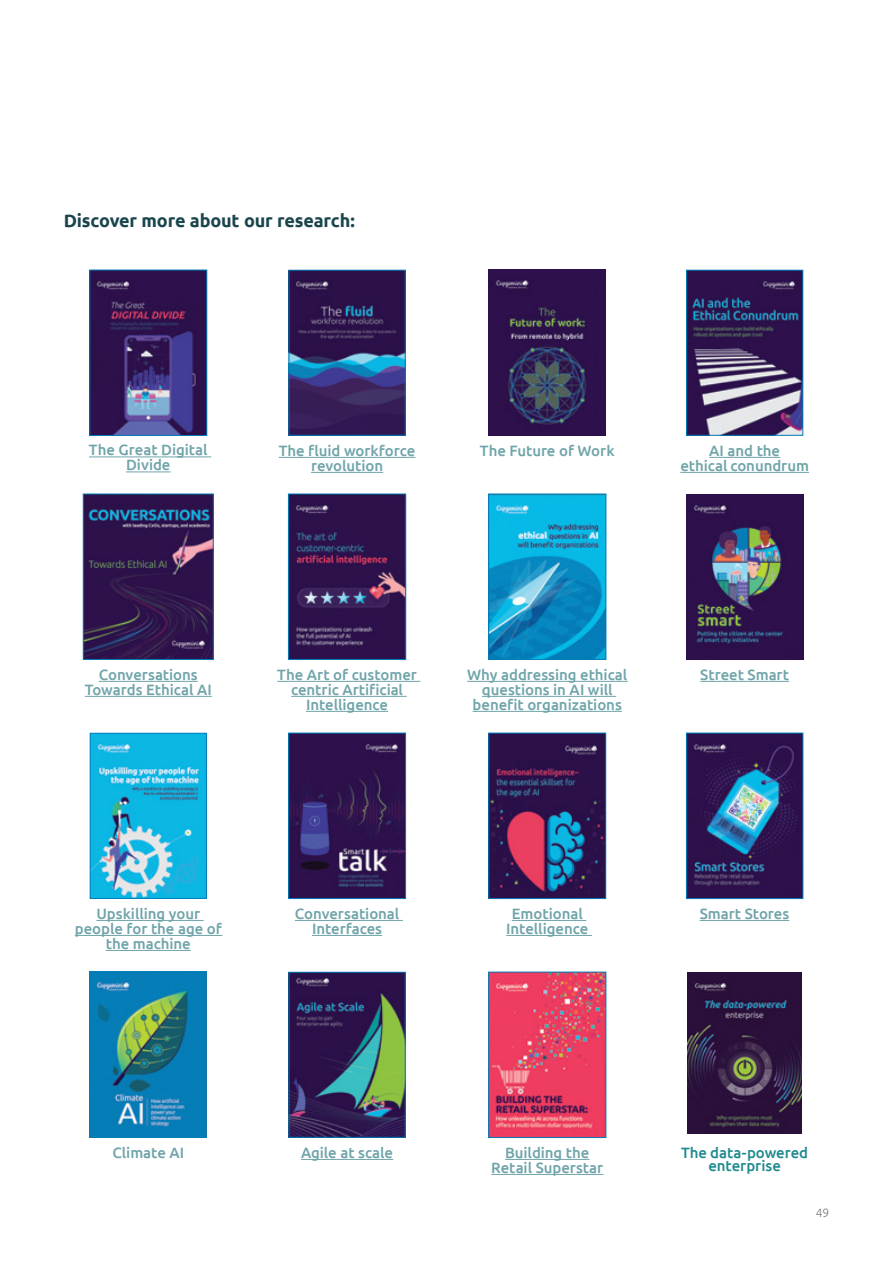
<style>
.page{position:relative;width:893px;height:1263px;background:#fff}
.page>*{position:absolute;margin:0;border:0;box-sizing:border-box;transform-origin:0 0}
.t1{font:700 18px "Ubuntu";letter-spacing:-.01em;color:#1a454d}
.t2{font:500 15px/15px "Ubuntu";letter-spacing:-.005em;color:#6fa4a9;text-align:center}
.t3{font:500 15px/13.5px "Ubuntu";letter-spacing:-.005em;color:#208a8f;text-align:center}
.t4{font:300 12px "Ubuntu";color:#77787b}
</style>
<div class="page">
<img style="left:90px;top:972px;width:117px;height:166px">
<img style="left:688px;top:972px;width:114px;height:161px">
<img style="left:489px;top:270px;width:117px;height:166px">
<img style="left:92px;top:272px;width:113px;height:162px">
<div style="left:90px;top:270px;width:117px;height:166px;border:1px solid #007db7"></div>
<hr style="left:89px;top:457px;width:122px;height:1px;background:#6fa4a9">
<hr style="left:126px;top:472px;width:45px;height:1px;background:#6fa4a9">
<hr style="left:279px;top:457px;width:136px;height:1px;background:#6fa4a9">
<hr style="left:311px;top:472px;width:72px;height:1px;background:#6fa4a9">
<img style="left:291px;top:272px;width:113px;height:162px">
<div style="left:289px;top:270px;width:117px;height:166px;border:1px solid #007db7"></div>
<hr style="left:709px;top:457px;width:71px;height:1px;background:#6fa4a9">
<hr style="left:680px;top:472px;width:129px;height:1px;background:#6fa4a9">
<img style="left:688px;top:272px;width:113px;height:162px">
<div style="left:686px;top:270px;width:117px;height:166px;border:1px solid #007db7"></div>
<img style="left:85px;top:496px;width:126px;height:162px">
<div style="left:83px;top:494px;width:130px;height:166px;border:1px solid #007db7"></div>
<hr style="left:99px;top:681px;width:99px;height:1px;background:#6fa4a9">
<hr style="left:85px;top:696px;width:127px;height:1px;background:#6fa4a9">
<img style="left:290px;top:496px;width:114px;height:162px">
<div style="left:288px;top:494px;width:118px;height:166px;border:1px solid #007db7"></div>
<hr style="left:277px;top:681px;width:143px;height:1px;background:#6fa4a9">
<hr style="left:291px;top:696px;width:116px;height:1px;background:#6fa4a9">
<hr style="left:306px;top:711px;width:82px;height:1px;background:#6fa4a9">
<img style="left:490px;top:496px;width:114px;height:162px">
<div style="left:488px;top:494px;width:118px;height:166px;border:1px solid #007db7"></div>
<hr style="left:467px;top:681px;width:161px;height:1px;background:#6fa4a9">
<hr style="left:482px;top:696px;width:134px;height:1px;background:#6fa4a9">
<hr style="left:473px;top:711px;width:149px;height:1px;background:#6fa4a9">
<hr style="left:700px;top:681px;width:89px;height:1px;background:#6fa4a9">
<img style="left:686px;top:494px;width:117px;height:165px">
<hr style="left:96px;top:920px;width:108px;height:1px;background:#6fa4a9">
<hr style="left:75px;top:935px;width:147px;height:1px;background:#6fa4a9">
<hr style="left:106px;top:950px;width:85px;height:1px;background:#6fa4a9">
<img style="left:92px;top:735px;width:113px;height:162px">
<div style="left:90px;top:733px;width:117px;height:166px;border:1px solid #007db7"></div>
<img style="left:290px;top:735px;width:114px;height:162px">
<div style="left:288px;top:733px;width:118px;height:166px;border:1px solid #007db7"></div>
<hr style="left:295px;top:920px;width:108px;height:1px;background:#6fa4a9">
<hr style="left:312px;top:935px;width:70px;height:1px;background:#6fa4a9">
<img style="left:491px;top:735px;width:113px;height:162px">
<div style="left:489px;top:733px;width:117px;height:166px;border:1px solid #007db7"></div>
<hr style="left:512px;top:920px;width:74px;height:1px;background:#6fa4a9">
<hr style="left:506px;top:935px;width:86px;height:1px;background:#6fa4a9">
<hr style="left:700px;top:920px;width:89px;height:1px;background:#6fa4a9">
<img style="left:688px;top:735px;width:113px;height:162px">
<div style="left:686px;top:733px;width:117px;height:166px;border:1px solid #007db7"></div>
<hr style="left:301px;top:1159px;width:92px;height:1px;background:#6fa4a9">
<img style="left:291px;top:974px;width:113px;height:162px">
<div style="left:289px;top:972px;width:117px;height:166px;border:1px solid #007db7"></div>
<img style="left:490px;top:974px;width:114px;height:162px">
<div style="left:488px;top:972px;width:118px;height:166px;border:1px solid #007db7"></div>
<hr style="left:505px;top:1159px;width:84px;height:1px;background:#6fa4a9">
<hr style="left:491px;top:1174px;width:112px;height:1px;background:#6fa4a9">
<p class="t1" style="left:64px;top:209px;width:293px">Discover more about our research:</p>
<p class="t2" style="left:89px;top:442px;width:120px">The Great Digital<br>Divide</p>
<p class="t2" style="left:279px;top:442px;width:138px">The fluid workforce revolution</p>
<p class="t2" style="left:680px;top:442px;width:130px">AI and the<br>ethical conundrum</p>
<p class="t2" style="left:480px;top:442px;width:136px">The Future of Work</p>
<p class="t2" style="left:85px;top:666px;width:129px">Conversations<br>Towards Ethical AI</p>
<p class="t2" style="left:277px;top:666px;width:141px">The Art of customer centric Artificial<br>Intelligence</p>
<p class="t2" style="left:467px;top:666px;width:162px">Why addressing ethical questions in AI will benefit organizations</p>
<p class="t2" style="left:700px;top:666px;width:90px">Street Smart</p>
<p class="t2" style="left:75px;top:905px;width:149px">Upskilling your people for the age of the machine</p>
<p class="t2" style="left:295px;top:905px;width:106px">Conversational<br>Interfaces</p>
<p class="t2" style="left:506px;top:905px;width:84px">Emotional<br>Intelligence</p>
<p class="t2" style="left:700px;top:905px;width:91px">Smart Stores</p>
<p class="t2" style="left:112px;top:1144px;width:73px">Climate AI</p>
<p class="t3" style="left:681px;top:1145px;width:129px">The data-powered enterprise</p>
<p class="t2" style="left:301px;top:1144px;width:94px">Agile at scale</p>
<p class="t2" style="left:491px;top:1144px;width:114px">Building the<br>Retail Superstar</p>
<p class="t4" style="left:816px;top:1205px;width:15px">49</p>
</div>
